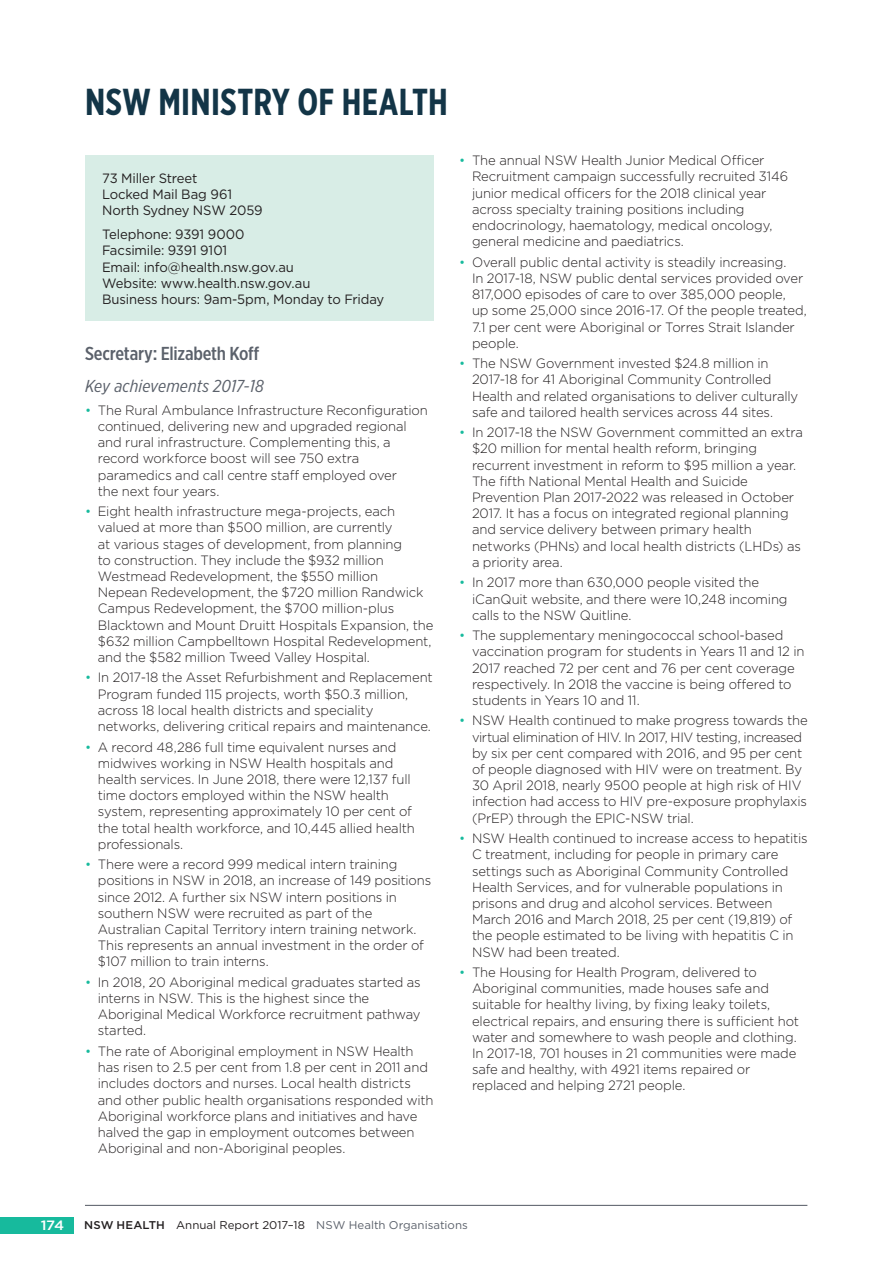
<style>
.page{position:relative;width:893px;height:1263px;background:#fff}
.page>*{position:absolute;margin:0;border:0;box-sizing:border-box;transform-origin:0 0}
.t1{font:700 37.5px "Gotham X Narrow";letter-spacing:.01em;color:#133547;scale:.96 1}
.t2{font:500 18.75px "Gotham X Narrow";letter-spacing:-.015em;color:#5b616b;scale:1.07 1}
.t3{font:italic 17.25px "Gotham X Narrow";letter-spacing:.005em;color:#5b616b;scale:1.11 1}
.Bullets{font:300 13.5px/16.2px "Gotham";letter-spacing:-.01em;color:#231f20}
.Bullet_last{font:300 13.5px/16.2px "Gotham";letter-spacing:-.01em;color:#231f20}
.Body{font:13.5px "Gotham";letter-spacing:-.01em;color:#231f20}
.t4{font:500 13.5px "Gotham";color:#fff;scale:1.1 1}
.t5{font:11.25px "Gotham";letter-spacing:.005em;color:#5b616b}
.s1{color:#17ba9d}
.s2{font-weight:500;color:#231f20}
.s3{color:#231f20}
</style>
<div class="page">
<div style="left:0;top:1217px;width:73px;height:17px;background:#17ba9d"></div>
<hr style="left:85px;top:1205px;width:722px;height:1px;background:#5b616b">
<div style="left:85px;top:155px;width:349px;height:166px;background:#d8ede6"></div>
<h1 class="t1" style="left:85px;top:79px;width:379px">NSW MINISTRY OF HEALTH</h1>
<p class="Body" style="left:102px;top:169px;width:97px">73 Miller Street</p>
<p class="Body" style="left:102px;top:186px;width:132px">Locked Mail Bag 961</p>
<p class="Body" style="left:102px;top:202px;width:162px">North Sydney NSW 2059</p>
<p class="Body" style="left:102px;top:226px;width:144px">Telephone: 9391 9000</p>
<p class="Body" style="left:102px;top:242px;width:127px">Facsimile: 9391 9101</p>
<p class="Body" style="left:102px;top:258px;width:193px">Email: info@health.nsw.gov.au</p>
<p class="Body" style="left:102px;top:274px;width:210px">Website: www.health.nsw.gov.au</p>
<p class="Body" style="left:102px;top:290px;width:284px">Business hours: 9am-5pm, Monday to Friday</p>
<h3 class="t2" style="left:85px;top:342px;width:164px">Secretary: Elizabeth Koff</h3>
<h4 class="t3" style="left:85px;top:376px;width:163px">Key achievements 2017-18</h4>
<p class="Bullets" style="left:98px;top:401px;width:331px;text-indent:-13px"><span class="s1">•</span> The Rural Ambulance Infrastructure Reconfiguration continued, delivering new and upgraded regional and rural infrastructure. Complementing this, a record workforce boost will see 750 extra paramedics and call centre staff employed over<br>the next four years.</p>
<p class="Bullets" style="left:98px;top:503px;width:337px;text-indent:-13px"><span class="s1">•</span> Eight health infrastructure mega-projects, each valued at more than $500 million, are currently<br>at various stages of development, from planning<br>to construction. They include the $932 million Westmead Redevelopment, the $550 million<br>Nepean Redevelopment, the $720 million Randwick Campus Redevelopment, the $700 million-plus Blacktown and Mount Druitt Hospitals Expansion, the $632 million Campbelltown Hospital Redevelopment, and the $582 million Tweed Valley Hospital.</p>
<p class="Bullets" style="left:98px;top:669px;width:337px;text-indent:-13px"><span class="s1">•</span> In 2017-18 the Asset Refurbishment and Replacement Program funded 115 projects, worth $50.3 million, across 18 local health districts and speciality networks, delivering critical repairs and maintenance.</p>
<p class="Bullets" style="left:98px;top:738px;width:318px;text-indent:-13px"><span class="s1">•</span> A record 48,286 full time equivalent nurses and midwives working in NSW Health hospitals and health services. In June 2018, there were 12,137 full time doctors employed within the NSW health system, representing approximately 10 per cent of the total health workforce, and 10,445 allied health professionals.</p>
<p class="Bullets" style="left:98px;top:856px;width:335px;text-indent:-13px"><span class="s1">•</span> There were a record 999 medical intern training positions in NSW in 2018, an increase of 149 positions since 2012. A further six NSW intern positions in southern NSW were recruited as part of the Australian Capital Territory intern training network.<br>This represents an annual investment in the order of $107 million to train interns.</p>
<p class="Bullets" style="left:98px;top:974px;width:324px;text-indent:-13px"><span class="s1">•</span> In 2018, 20 Aboriginal medical graduates started as interns in NSW. This is the highest since the Aboriginal Medical Workforce recruitment pathway started.</p>
<p class="Bullets" style="left:98px;top:1043px;width:337px;text-indent:-13px"><span class="s1">•</span> The rate of Aboriginal employment in NSW Health has risen to 2.5 per cent from 1.8 per cent in 2011 and includes doctors and nurses. Local health districts and other public health organisations responded with Aboriginal workforce plans and initiatives and have halved the gap in employment outcomes between Aboriginal and non-Aboriginal peoples.</p>
<p class="Bullets" style="left:472px;top:152px;width:318px;text-indent:-13px"><span class="s1">•</span> The annual NSW Health Junior Medical Officer Recruitment campaign successfully recruited 3146 junior medical officers for the 2018 clinical year across specialty training positions including endocrinology, haematology, medical oncology, general medicine and paediatrics.</p>
<p class="Bullets" style="left:472px;top:253px;width:336px;text-indent:-13px"><span class="s1">•</span> Overall public dental activity is steadily increasing.<br>In 2017-18, NSW public dental services provided over 817,000 episodes of care to over 385,000 people,<br>up some 25,000 since 2016-17. Of the people treated, 7.1 per cent were Aboriginal or Torres Strait Islander people.</p>
<p class="Bullets" style="left:472px;top:355px;width:328px;text-indent:-13px"><span class="s1">•</span> The NSW Government invested $24.8 million in 2017-18 for 41 Aboriginal Community Controlled Health and related organisations to deliver culturally safe and tailored health services across 44 sites.</p>
<p class="Bullets" style="left:472px;top:424px;width:332px;text-indent:-13px"><span class="s1">•</span> In 2017-18 the NSW Government committed an extra $20 million for mental health reform, bringing recurrent investment in reform to $95 million a year.<br>The fifth National Mental Health and Suicide Prevention Plan 2017-2022 was released in October 2017. It has a focus on integrated regional planning and service delivery between primary health networks (PHNs) and local health districts (LHDs) as a priority area.</p>
<p class="Bullets" style="left:472px;top:574px;width:317px;text-indent:-13px"><span class="s1">•</span> In 2017 more than 630,000 people visited the iCanQuit website, and there were 10,248 incoming calls to the NSW Quitline.</p>
<p class="Bullets" style="left:472px;top:627px;width:334px;text-indent:-13px"><span class="s1">•</span> The supplementary meningococcal school-based vaccination program for students in Years 11 and 12 in 2017 reached 72 per cent and 76 per cent coverage respectively. In 2018 the vaccine is being offered to students in Years 10 and 11.</p>
<p class="Bullets" style="left:472px;top:712px;width:337px;text-indent:-13px"><span class="s1">•</span> NSW Health continued to make progress towards the virtual elimination of HIV. In 2017, HIV testing, increased by six per cent compared with 2016, and 95 per cent of people diagnosed with HIV were on treatment. By 30 April 2018, nearly 9500 people at high risk of HIV infection had access to HIV pre-exposure prophylaxis (PrEP) through the EPIC-NSW trial.</p>
<p class="Bullets" style="left:472px;top:830px;width:337px;text-indent:-13px"><span class="s1">•</span> NSW Health continued to increase access to hepatitis C treatment, including for people in primary care settings such as Aboriginal Community Controlled Health Services, and for vulnerable populations in prisons and drug and alcohol services. Between March 2016 and March 2018, 25 per cent (19,819) of the people estimated to be living with hepatitis C in NSW had been treated.</p>
<p class="Bullet_last" style="left:472px;top:964px;width:329px;text-indent:-13px"><span class="s1">•</span> The Housing for Health Program, delivered to Aboriginal communities, made houses safe and suitable for healthy living, by fixing leaky toilets, electrical repairs, and ensuring there is sufficient hot water and somewhere to wash people and clothing.<br>In 2017-18, 701 houses in 21 communities were made safe and healthy, with 4921 items repaired or replaced and helping 2721 people.</p>
<p class="t4" style="left:41px;top:1217px;width:23px">174</p>
<p class="t5" style="left:84px;top:1218px;width:385px"><span class="s2">NSW HEALTH</span> <span class="s3">Annual Report 2017–18</span> NSW Health Organisations</p>
</div>
